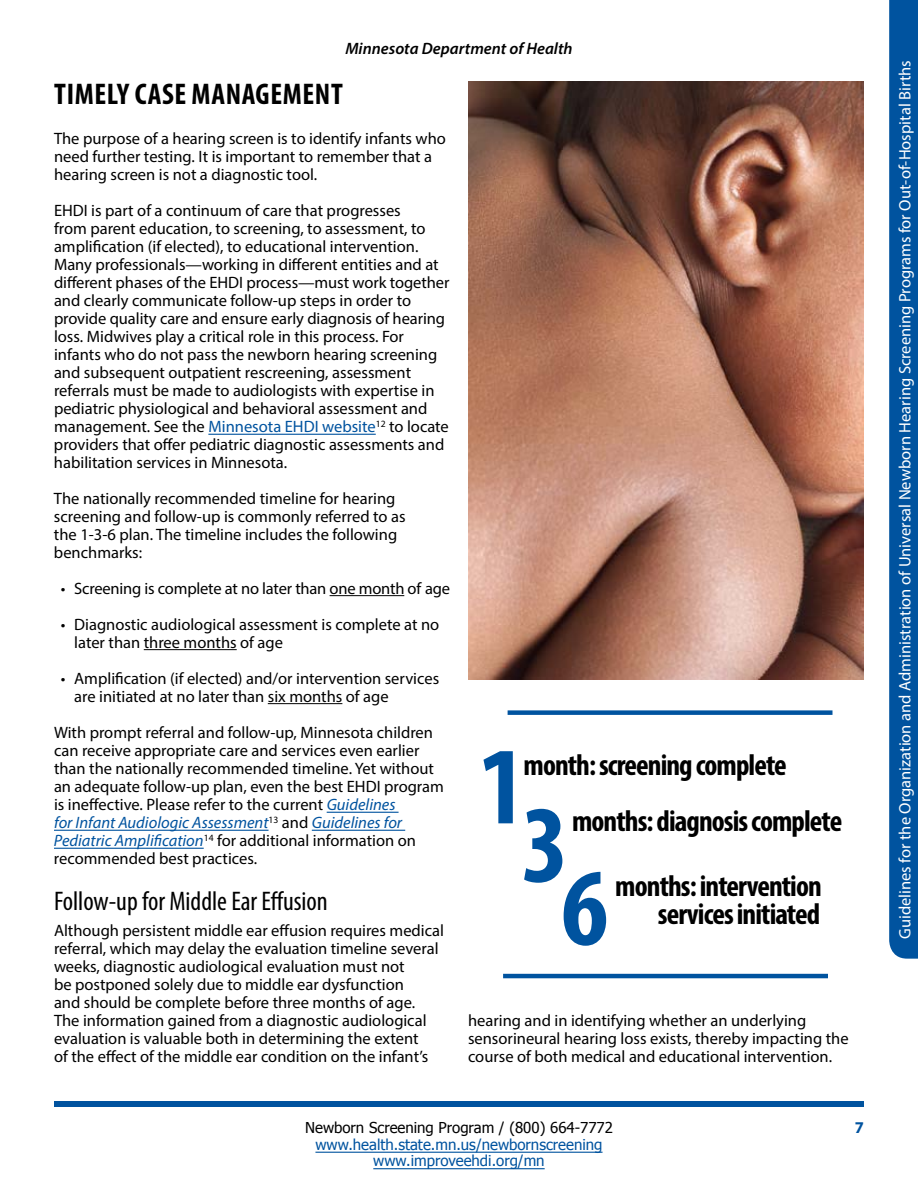
<style>
.page{position:relative;width:918px;height:1188px;background:#fff}
.page>*{position:absolute;margin:0;border:0;box-sizing:border-box;transform-origin:0 0}
.Pull_Out_Heading{font:700 condensed 111px "Myriad Pro";color:#00539f}
.Pull_Out_Heading-2{font:700 condensed 30px/28.5px "Myriad Pro";letter-spacing:-.03em;color:#000;text-align:right}
.Heading{font:700 condensed 30px "Myriad Pro";letter-spacing:.02em;color:#000}
.Subheading{font:condensed 27px "Myriad Pro";color:#000}
.t1{font:16.5px/18px "Myriad Pro";color:#000}
.t2{font:16.5px "Myriad Pro";color:#fff}
.t3{font:italic 600 16.5px "Myriad Pro";color:#000}
.t4{font:700 16.5px "Myriad Pro";color:#00539f}
.t5{font:15px/16.5px "Tahoma";color:#00539f;text-align:center}
.t6{font:15px "Tahoma";color:#000}
.s1{color:#00539f}
.s2{font-style:italic;color:#00539f}
</style>
<div class="page">
<hr style="left:315px;top:1152px;width:288px;height:1px;background:#00539f">
<hr style="left:373px;top:1168px;width:172px;height:1px;background:#00539f">
<div style="left:889px;top:0;width:29px;height:959px;background:#00539f"></div>
<div style="left:54px;top:1102px;width:810px;height:5px;background:#00539f"></div>
<hr style="left:208px;top:434px;width:168px;height:1px;background:#00539f">
<hr style="left:330px;top:595px;width:74px;height:1px;background:#000">
<hr style="left:144px;top:649px;width:93px;height:1px;background:#000">
<hr style="left:268px;top:703px;width:74px;height:1px;background:#000">
<hr style="left:327px;top:812px;width:72px;height:1px;background:#00539f">
<hr style="left:54px;top:830px;width:215px;height:1px;background:#00539f">
<hr style="left:312px;top:830px;width:93px;height:1px;background:#00539f">
<hr style="left:54px;top:848px;width:150px;height:1px;background:#00539f">
<img style="left:469px;top:81px;width:395px;height:598px">
<div style="left:508px;top:710px;width:324px;height:5px;background:#00539f"></div>
<hr style="left:503px;top:974px;width:325px;height:4px;background:#00539f">
<p class="t3" style="left:345px;top:38px;width:229px">Minnesota Department of Health</p>
<h3 class="Heading" style="left:54px;top:75px;width:290px">TIMELY CASE MANAGEMENT</h3>
<p class="t1" style="left:54px;top:129px;width:393px">The purpose of a hearing screen is to identify infants who need further testing. It is important to remember that a hearing screen is not a diagnostic tool.</p>
<p class="t1" style="left:54px;top:201px;width:397px">EHDI is part of a continuum of care that progresses<br>from parent education, to screening, to assessment, to amplification (if elected), to educational intervention.<br>Many professionals—working in different entities and at different phases of the EHDI process—must work together and clearly communicate follow-up steps in order to provide quality care and ensure early diagnosis of hearing loss. Midwives play a critical role in this process. For infants who do not pass the newborn hearing screening and subsequent outpatient rescreening, assessment referrals must be made to audiologists with expertise in pediatric physiological and behavioral assessment and management. See the <span class="s1">Minnesota EHDI website</span><sup>12</sup> to locate providers that offer pediatric diagnostic assessments and habilitation services in Minnesota.</p>
<p class="t1" style="left:54px;top:489px;width:353px">The nationally recommended timeline for hearing screening and follow-up is commonly referred to as the 1-3-6 plan. The timeline includes the following benchmarks:</p>
<p class="t1" style="left:61px;top:579px;width:391px">• Screening is complete at no later than one month of age</p>
<p class="t1" style="left:74px;top:615px;width:367px;text-indent:-14px">• Diagnostic audiological assessment is complete at no later than three months of age</p>
<p class="t1" style="left:74px;top:669px;width:366px;text-indent:-14px">• Amplification (if elected) and/or intervention services are initiated at no later than six months of age</p>
<p class="t1" style="left:54px;top:723px;width:391px">With prompt referral and follow-up, Minnesota children can receive appropriate care and services even earlier than the nationally recommended timeline. Yet without an adequate follow-up plan, even the best EHDI program is ineffective. Please refer to the current <span class="s2">Guidelines<br>for Infant Audiologic Assessment</span><sup>13</sup> and <span class="s2">Guidelines for Pediatric Amplification</span><sup>14</sup> for additional information on recommended best practices.</p>
<h4 class="Subheading" style="left:54px;top:885px;width:275px">Follow-up for Middle Ear Effusion</h4>
<p class="t1" style="left:54px;top:921px;width:392px">Although persistent middle ear effusion requires medical referral, which may delay the evaluation timeline several weeks, diagnostic audiological evaluation must not<br>be postponed solely due to middle ear dysfunction<br>and should be complete before three months of age.<br>The information gained from a diagnostic audiological evaluation is valuable both in determining the extent<br>of the effect of the middle ear condition on the infant’s</p>
<h3 class="Pull_Out_Heading" style="left:478px;top:717px;width:49px">1</h3>
<h3 class="Pull_Out_Heading-2" style="left:524px;top:750px;width:265px">month: screening complete</h3>
<h3 class="Pull_Out_Heading-2" style="left:572px;top:806px;width:272px">months: diagnosis complete</h3>
<h3 class="Pull_Out_Heading-2" style="left:615px;top:871px;width:208px">months: intervention services initiated</h3>
<h3 class="Pull_Out_Heading" style="left:521px;top:776px;width:49px">3</h3>
<h3 class="Pull_Out_Heading" style="left:561px;top:839px;width:49px">6</h3>
<p class="t1" style="left:468px;top:1011px;width:382px">hearing and in identifying whether an underlying sensorineural hearing loss exists, thereby impacting the course of both medical and educational intervention.</p>
<p class="t6" style="left:305px;top:1118px;width:309px">Newborn Screening Program / (800) 664-7772</p>
<p class="t5" style="left:315px;top:1136px;width:289px">www.health.state.mn.us/newbornscreening www.improveehdi.org/mn</p>
<p class="t4" style="left:855px;top:1117px;width:11px">7</p>
<p class="t2" style="left:895px;top:939px;width:880px;rotate:-90deg">Guidelines for the Organization and Administration of Universal Newborn Hearing Screening Programs for Out-of-Hospital Births</p>
</div>
